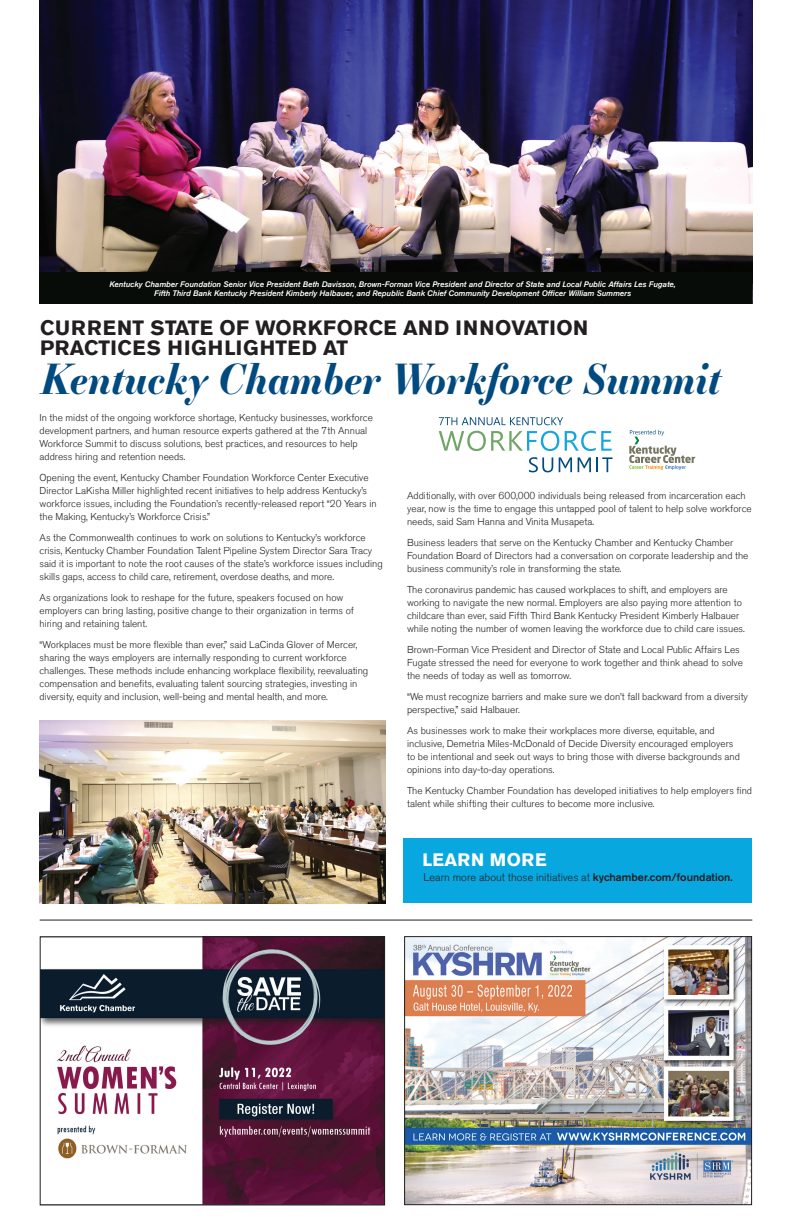
<style>
.page{position:relative;width:792px;height:1224px;background:#fff}
.page>*{position:absolute;margin:0;border:0;box-sizing:border-box;transform-origin:0 0}
.t1{font:italic 700 41.3px "Essonnes Display";color:#004a7f;scale:.92 1}
.t2{font:700 20.6px/20.6px "Akzidenz Grotesk Std";letter-spacing:.015em;color:#231f20}
.t3{font:700 18px "Akzidenz Grotesk Std";letter-spacing:.015em;color:#fff}
.t4{font:300 11px "Akzidenz Grotesk Std";color:#231f20}
.t5{font:300 10px/13px "Akzidenz Grotesk Std";color:#231f20}
.t6{font:italic 500 8px/9px "Akzidenz Grotesk Std";color:#fff;text-align:center}
.s1{font-weight:500}
</style>
<div class="page">
<hr style="left:40px;top:920px;width:712px;height:1px;background:#231f20">
<img style="left:406px;top:938px;width:344px;height:265px">
<div style="left:404px;top:936px;width:348px;height:269px;border:1px solid #231f20"></div>
<img style="left:42px;top:938px;width:341px;height:265px">
<div style="left:40px;top:936px;width:345px;height:269px;border:1px solid #231f20"></div>
<img style="left:40px;top:0;width:712px;height:273px">
<div style="left:404px;top:838px;width:348px;height:65px;background:#08a7e0"></div>
<div style="left:40px;top:273px;width:712px;height:31px;background:#070c08"></div>
<svg style="left:439px;top:431px;width:120px;height:20px"></svg>
<svg style="left:565px;top:431px;width:47px;height:20px"></svg>
<svg style="left:439px;top:417px;width:124px;height:8px"></svg>
<svg style="left:629px;top:430px;width:66px;height:40px"></svg>
<svg style="left:529px;top:457px;width:24px;height:15px"></svg>
<svg style="left:559px;top:457px;width:13px;height:15px"></svg>
<svg style="left:578px;top:457px;width:13px;height:15px"></svg>
<svg style="left:597px;top:457px;width:16px;height:15px"></svg>
<img style="left:39px;top:720px;width:347px;height:184px">
<p class="t6" style="left:109px;top:280px;width:568px">Kentucky Chamber Foundation Senior Vice President Beth Davisson, Brown-Forman Vice President and Director of State and Local Public Affairs Les Fugate,<br>Fifth Third Bank Kentucky President Kimberly Halbauer, and Republic Bank Chief Community Development Officer William Summers</p>
<h2 class="t2" style="left:40px;top:317px;width:549px">CURRENT STATE OF WORKFORCE AND INNOVATION<br>PRACTICES HIGHLIGHTED AT</h2>
<h1 class="t1" style="left:41px;top:349px;width:741px">Kentucky Chamber Workforce Summit</h1>
<p class="t5" style="left:40px;top:411px;width:335px">In the midst of the ongoing workforce shortage, Kentucky businesses, workforce development partners, and human resource experts gathered at the 7th Annual Workforce Summit to discuss solutions, best practices, and resources to help address hiring and retention needs.</p>
<p class="t5" style="left:40px;top:471px;width:339px">Opening the event, Kentucky Chamber Foundation Workforce Center Executive Director LaKisha Miller highlighted recent initiatives to help address Kentucky’s workforce issues, including the Foundation’s recently-released report “20 Years in the Making, Kentucky’s Workforce Crisis.”</p>
<p class="t5" style="left:40px;top:531px;width:345px">As the Commonwealth continues to work on solutions to Kentucky’s workforce crisis, Kentucky Chamber Foundation Talent Pipeline System Director Sara Tracy said it is important to note the root causes of the state’s workforce issues including skills gaps, access to child care, retirement, overdose deaths, and more.</p>
<p class="t5" style="left:40px;top:591px;width:316px">As organizations look to reshape for the future, speakers focused on how employers can bring lasting, positive change to their organization in terms of hiring and retaining talent.</p>
<p class="t5" style="left:40px;top:638px;width:330px">“Workplaces must be more flexible than ever,” said LaCinda Glover of Mercer, sharing the ways employers are internally responding to current workforce challenges. These methods include enhancing workplace flexibility, reevaluating compensation and benefits, evaluating talent sourcing strategies, investing in diversity, equity and inclusion, well-being and mental health, and more.</p>
<p class="t5" style="left:407px;top:489px;width:346px">Additionally, with over 600,000 individuals being released from incarceration each year, now is the time to engage this untapped pool of talent to help solve workforce needs, said Sam Hanna and Vinita Musapeta.</p>
<p class="t5" style="left:407px;top:536px;width:343px">Business leaders that serve on the Kentucky Chamber and Kentucky Chamber<br>Foundation Board of Directors had a conversation on corporate leadership and the business community’s role in transforming the state.</p>
<p class="t5" style="left:407px;top:583px;width:339px">The coronavirus pandemic has caused workplaces to shift, and employers are working to navigate the new normal. Employers are also paying more attention to childcare than ever, said Fifth Third Bank Kentucky President Kimberly Halbauer while noting the number of women leaving the workforce due to child care issues.</p>
<p class="t5" style="left:407px;top:643px;width:337px">Brown-Forman Vice President and Director of State and Local Public Affairs Les<br>Fugate stressed the need for everyone to work together and think ahead to solve the needs of today as well as tomorrow.</p>
<p class="t5" style="left:407px;top:690px;width:342px">“We must recognize barriers and make sure we don’t fall backward from a diversity perspective,” said Halbauer.</p>
<p class="t5" style="left:407px;top:724px;width:334px">As businesses work to make their workplaces more diverse, equitable, and inclusive, Demetria Miles-McDonald of Decide Diversity encouraged employers to be intentional and seek out ways to bring those with diverse backgrounds and opinions into day-to-day operations.</p>
<p class="t5" style="left:407px;top:784px;width:347px">The Kentucky Chamber Foundation has developed initiatives to help employers find talent while shifting their cultures to become more inclusive.</p>
<h3 class="t3" style="left:423px;top:849px;width:126px">LEARN MORE</h3>
<p class="t4" style="left:424px;top:871px;width:311px">Learn more about those initiatives at <span class="s1">kychamber.com/foundation.</span></p>
</div>
